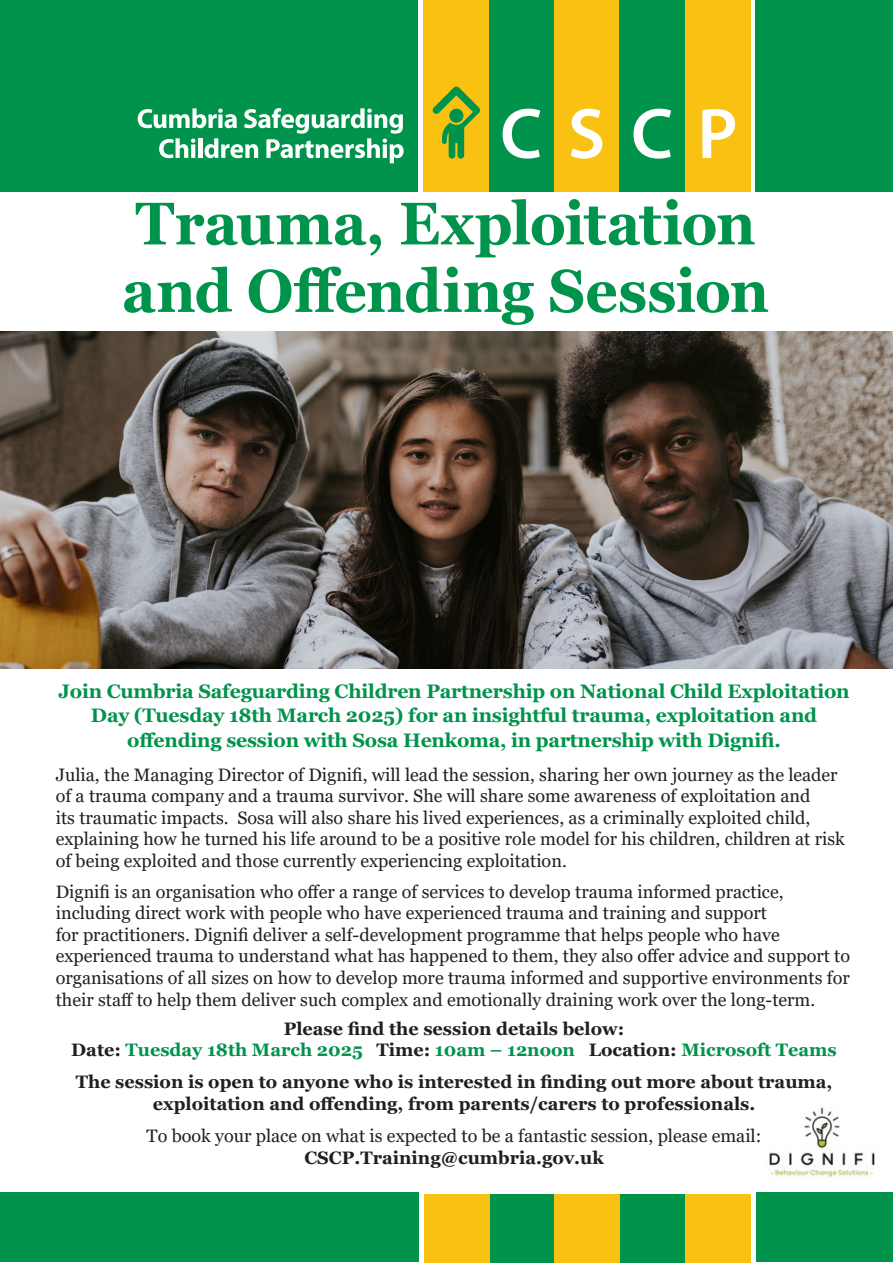
<style>
.page{position:relative;width:893px;height:1263px;background:#fff}
.page>*{position:absolute;margin:0;border:0;box-sizing:border-box;transform-origin:0 0}
.t1{font:700 60px "Georgia";letter-spacing:-.01em;color:#00934c;scale:.95 1}
.t2{font:700 19.5px/23.4px "Georgia";letter-spacing:-.01em;color:#00934c;text-align:center}
.t3{font:18px/21.6px "Georgia";color:#231f20}
.t4{font:700 18px/21.6px "Georgia";color:#231f20;text-align:center}
.t5{font:700 18px "Georgia";color:#00934c}
.s1{color:#231f20}
</style>
<div class="page">
<div style="left:0;top:0;width:893px;height:1261px;background:#00934c"></div>
<svg style="left:418px;top:0;width:337px;height:192px;background:#fdf3d3"></svg>
<div style="left:489px;top:0;width:65px;height:192px;background:#00934c"></div>
<div style="left:554px;top:0;width:66px;height:192px;background:#f9c212"></div>
<div style="left:620px;top:0;width:65px;height:192px;background:#00934c"></div>
<div style="left:685px;top:0;width:65px;height:192px;background:#f9c212"></div>
<div style="left:424px;top:0;width:65px;height:192px;background:#f9c212"></div>
<svg style="left:503px;top:109px;width:37px;height:50px"></svg>
<svg style="left:571px;top:109px;width:31px;height:50px"></svg>
<svg style="left:633px;top:109px;width:38px;height:50px"></svg>
<svg style="left:702px;top:109px;width:33px;height:49px"></svg>
<svg style="left:432px;top:86px;width:48px;height:73px"></svg>
<svg style="left:138px;top:108px;width:266px;height:55px"></svg>
<div style="left:0;top:192px;width:893px;height:1000px;background:#fff"></div>
<div style="left:419px;top:1189px;width:337px;height:74px;background:#fff"></div>
<div style="left:489px;top:1194px;width:66px;height:69px;background:#00934c"></div>
<div style="left:555px;top:1194px;width:65px;height:69px;background:#f9c212"></div>
<div style="left:620px;top:1194px;width:65px;height:69px;background:#00934c"></div>
<div style="left:685px;top:1194px;width:66px;height:69px;background:#f9c212"></div>
<div style="left:424px;top:1194px;width:65px;height:69px;background:#f9c212"></div>
<img style="left:0;top:332px;width:893px;height:337px">
<img style="left:769px;top:1107px;width:106px;height:72px">
<p class="t1" style="left:135px;top:185px;width:654px">Trauma, Exploitation</p>
<p class="t1" style="left:122px;top:253px;width:683px">and Offending Session</p>
<p class="t2" style="left:58px;top:680px;width:793px">Join Cumbria Safeguarding Children Partnership on National Child Exploitation<br>Day (Tuesday 18th March 2025) for an insightful trauma, exploitation and</p>
<p class="t2" style="left:127px;top:728px;width:655px">offending session with Sosa Henkoma, in partnership with Dignifi.</p>
<p class="t3" style="left:56px;top:764px;width:791px">Julia, the Managing Director of Dignifi, will lead the session, sharing her own journey as the leader of a trauma company and a trauma survivor. She will share some awareness of exploitation and<br>its traumatic impacts. Sosa will also share his lived experiences, as a criminally exploited child, explaining how he turned his life around to be a positive role model for his children, children at risk of being exploited and those currently experiencing exploitation.</p>
<p class="t3" style="left:56px;top:881px;width:796px">Dignifi is an organisation who offer a range of services to develop trauma informed practice, including direct work with people who have experienced trauma and training and support<br>for practitioners. Dignifi deliver a self-development programme that helps people who have experienced trauma to understand what has happened to them, they also offer advice and support to organisations of all sizes on how to develop more trauma informed and supportive environments for their staff to help them deliver such complex and emotionally draining work over the long-term.</p>
<p class="t4" style="left:284px;top:1018px;width:342px">Please find the session details below:</p>
<p class="t5" style="left:71px;top:1038px;width:767px"><span class="s1">Date:</span> Tuesday 18th March 2025 <span class="s1">Time:</span> 10am – 12noon <span class="s1">Location:</span> Microsoft Teams</p>
<p class="t4" style="left:76px;top:1071px;width:758px">The session is open to anyone who is interested in finding out more about trauma, exploitation and offending, from parents/carers to professionals.</p>
<p class="t3" style="left:147px;top:1125px;width:616px">To book your place on what is expected to be a fantastic session, please email:</p>
<p class="t4" style="left:304px;top:1147px;width:301px">CSCP.Training@cumbria.gov.uk</p>
</div>
